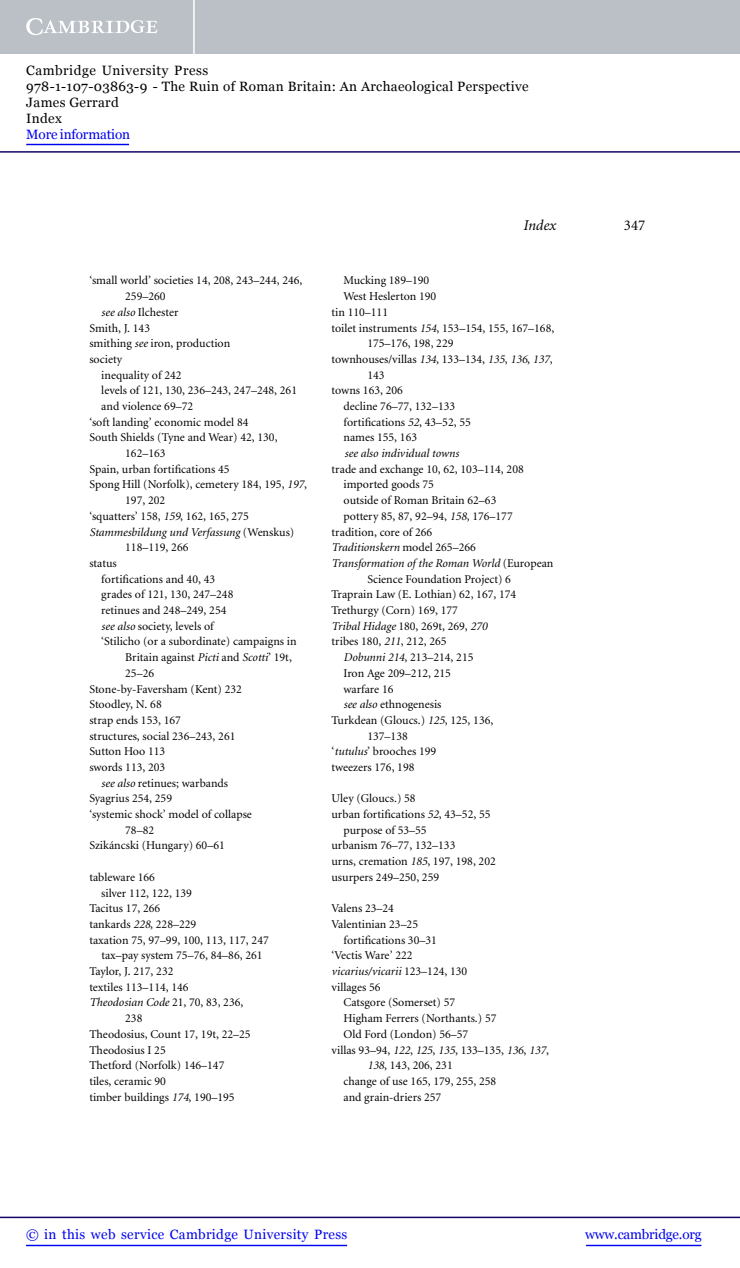
<style>
.page{position:relative;width:740px;height:1268px;background:#fff}
.page>*{position:absolute;margin:0;border:0;box-sizing:border-box;transform-origin:0 0}
.t1{font:italic 15px "Minion";color:#000}
.t2{font:15px "Minion";color:#000}
.t3{font:13.5px/16.2px "Georgia";letter-spacing:.025em;color:#000}
.t4{font:13.5px "Georgia";letter-spacing:.025em;color:#0000f1}
.t5{font:13.5px "Georgia";letter-spacing:-.015em;color:#0000f1}
.t6{font:13.5px "Georgia";letter-spacing:-.01em;color:#0000f1}
.t7{font:12px "Minion";color:#000}
.t8{font:italic 12px "Minion";color:#000}
.s1{font-style:italic}
.s2{font-style:normal}
</style>
<div class="page">
<div style="left:0;top:0;width:740px;height:54px;background:#bac0c6"></div>
<svg style="left:26px;top:18px;width:132px;height:17px"></svg>
<hr style="left:193px;top:0;width:2px;height:54px;background:#fff">
<hr style="left:0;top:151px;width:740px;height:2px;background:#150666">
<hr style="left:586px;top:1244px;width:115px;height:2px;background:#0000f1">
<hr style="left:0;top:1216px;width:740px;height:2px;background:#150666">
<hr style="left:26px;top:1244px;width:321px;height:2px;background:#0000f1">
<hr style="left:26px;top:144px;width:103px;height:1px;background:#0000f1">
<p class="t3" style="left:26px;top:62px;width:504px">Cambridge University Press<br>978-1-107-03863-9 - The Ruin of Roman Britain: An Archaeological Perspective<br>James Gerrard<br>Index</p>
<p class="t6" style="left:26px;top:127px;width:105px">More information</p>
<p class="t7" style="left:89px;top:276px;width:215px">‘small world’ societies 14, 208, 243–244, 246,</p>
<p class="t7" style="left:125px;top:292px;width:42px">259–260</p>
<p class="t7" style="left:101px;top:307px;width:79px"><span class="s1">see also</span> Ilchester</p>
<p class="t7" style="left:89px;top:323px;width:62px">Smith, J. 143</p>
<p class="t7" style="left:89px;top:339px;width:142px">smithing <span class="s1">see</span> iron, production</p>
<p class="t7" style="left:89px;top:354px;width:34px">society</p>
<p class="t7" style="left:101px;top:370px;width:82px">inequality of 242</p>
<p class="t7" style="left:101px;top:386px;width:197px">levels of 121, 130, 236–243, 247–248, 261</p>
<p class="t7" style="left:101px;top:401px;width:93px">and violence 69–72</p>
<p class="t7" style="left:89px;top:417px;width:161px">‘soft landing’ economic model 84</p>
<p class="t7" style="left:89px;top:433px;width:190px">South Shields (Tyne and Wear) 42, 130,</p>
<p class="t7" style="left:125px;top:448px;width:42px">162–163</p>
<p class="t7" style="left:89px;top:464px;width:142px">Spain, urban fortifications 45</p>
<p class="t7" style="left:89px;top:480px;width:219px">Spong Hill (Norfolk), cemetery 184, 195, <span class="s1">197</span>,</p>
<p class="t7" style="left:125px;top:496px;width:42px">197, 202</p>
<p class="t7" style="left:89px;top:511px;width:161px">‘squatters’ 158, <span class="s1">159</span>, 162, 165, 275</p>
<p class="t8" style="left:89px;top:527px;width:206px">Stammesbildung und Verfassung <span class="s2">(Wenskus)</span></p>
<p class="t7" style="left:125px;top:543px;width:65px">118–119, 266</p>
<p class="t7" style="left:89px;top:558px;width:29px">status</p>
<p class="t7" style="left:101px;top:574px;width:115px">fortifications and 40, 43</p>
<p class="t7" style="left:101px;top:590px;width:134px">grades of 121, 130, 247–248</p>
<p class="t7" style="left:101px;top:605px;width:127px">retinues and 248–249, 254</p>
<p class="t7" style="left:101px;top:621px;width:114px"><span class="s1">see also</span> society, levels of</p>
<p class="t7" style="left:101px;top:637px;width:197px">‘Stilicho (or a subordinate) campaigns in</p>
<p class="t7" style="left:125px;top:652px;width:168px">Britain against <span class="s1">Picti</span> and <span class="s1">Scotti</span>’ 19t,</p>
<p class="t7" style="left:125px;top:668px;width:30px">25–26</p>
<p class="t7" style="left:89px;top:684px;width:154px">Stone-by-Faversham (Kent) 232</p>
<p class="t7" style="left:89px;top:699px;width:74px">Stoodley, N. 68</p>
<p class="t7" style="left:89px;top:715px;width:93px">strap ends 153, 167</p>
<p class="t7" style="left:89px;top:731px;width:148px">structures, social 236–243, 261</p>
<p class="t7" style="left:89px;top:747px;width:77px">Sutton Hoo 113</p>
<p class="t7" style="left:89px;top:762px;width:77px">swords 113, 203</p>
<p class="t7" style="left:101px;top:778px;width:128px"><span class="s1">see also</span> retinues; warbands</p>
<p class="t7" style="left:89px;top:794px;width:84px">Syagrius 254, 259</p>
<p class="t7" style="left:89px;top:809px;width:164px">‘systemic shock’ model of collapse</p>
<p class="t7" style="left:125px;top:825px;width:30px">78–82</p>
<p class="t7" style="left:89px;top:841px;width:137px">Szikancski (Hungary) 60–61</p>
<p class="t7" style="left:110px;top:841px;width:5px">´</p>
<p class="t7" style="left:89px;top:872px;width:67px">tableware 166</p>
<p class="t7" style="left:101px;top:888px;width:92px">silver 112, 122, 139</p>
<p class="t7" style="left:89px;top:903px;width:72px">Tacitus 17, 266</p>
<p class="t7" style="left:89px;top:919px;width:108px">tankards <span class="s1">228</span>, 228–229</p>
<p class="t7" style="left:89px;top:935px;width:181px">taxation 75, 97–99, 100, 113, 117, 247</p>
<p class="t7" style="left:101px;top:951px;width:163px">tax–pay system 75–76, 84–86, 261</p>
<p class="t7" style="left:89px;top:966px;width:86px">Taylor, J. 217, 232</p>
<p class="t7" style="left:89px;top:982px;width:101px">textiles 113–114, 146</p>
<p class="t8" style="left:89px;top:998px;width:155px">Theodosian Code <span class="s2">21, 70, 83, 236,</span></p>
<p class="t7" style="left:125px;top:1013px;width:19px">238</p>
<p class="t7" style="left:89px;top:1029px;width:163px">Theodosius, Count 17, 19t, 22–25</p>
<p class="t7" style="left:89px;top:1045px;width:78px">Theodosius I 25</p>
<p class="t7" style="left:89px;top:1060px;width:137px">Thetford (Norfolk) 146–147</p>
<p class="t7" style="left:89px;top:1076px;width:78px">tiles, ceramic 90</p>
<p class="t7" style="left:89px;top:1092px;width:147px">timber buildings <span class="s1">174</span>, 190–195</p>
<p class="t1" style="left:523px;top:220px;width:34px">Index</p>
<p class="t2" style="left:624px;top:220px;width:23px">347</p>
<p class="t7" style="left:343px;top:276px;width:87px">Mucking 189–190</p>
<p class="t7" style="left:343px;top:292px;width:94px">West Heslerton 190</p>
<p class="t7" style="left:331px;top:307px;width:58px">tin 110–111</p>
<p class="t7" style="left:331px;top:323px;width:224px">toilet instruments <span class="s1">154</span>, 153–154, 155, 167–168,</p>
<p class="t7" style="left:367px;top:339px;width:88px">175–176, 198, 229</p>
<p class="t7" style="left:331px;top:354px;width:223px">townhouses/villas <span class="s1">134</span>, 133–134, <span class="s1">135</span>, <span class="s1">136</span>, <span class="s1">137</span>,</p>
<p class="t7" style="left:367px;top:370px;width:19px">143</p>
<p class="t7" style="left:331px;top:386px;width:73px">towns 163, 206</p>
<p class="t7" style="left:343px;top:401px;width:113px">decline 76–77, 132–133</p>
<p class="t7" style="left:343px;top:417px;width:129px">fortifications <span class="s1">52</span>, 43–52, 55</p>
<p class="t7" style="left:343px;top:433px;width:75px">names 155, 163</p>
<p class="t8" style="left:344px;top:448px;width:116px">see also individual towns</p>
<p class="t7" style="left:331px;top:464px;width:194px">trade and exchange 10, 62, 103–114, 208</p>
<p class="t7" style="left:343px;top:480px;width:92px">imported goods 75</p>
<p class="t7" style="left:343px;top:496px;width:154px">outside of Roman Britain 62–63</p>
<p class="t7" style="left:343px;top:511px;width:171px">pottery 85, 87, 92–94, <span class="s1">158</span>, 176–177</p>
<p class="t7" style="left:331px;top:527px;width:102px">tradition, core of 266</p>
<p class="t8" style="left:331px;top:543px;width:146px">Traditionskern <span class="s2">model 265–266</span></p>
<p class="t8" style="left:331px;top:558px;width:223px">Transformation of the Roman World <span class="s2">(European</span></p>
<p class="t7" style="left:367px;top:574px;width:145px">Science Foundation Project) 6</p>
<p class="t7" style="left:331px;top:590px;width:186px">Traprain Law (E. Lothian) 62, 167, 174</p>
<p class="t7" style="left:331px;top:605px;width:128px">Trethurgy (Corn) 169, 177</p>
<p class="t8" style="left:331px;top:621px;width:157px">Tribal Hidage <span class="s2">180, 269t, 269,</span> 270</p>
<p class="t7" style="left:331px;top:637px;width:117px">tribes 180, <span class="s1">211</span>, 212, 265</p>
<p class="t7" style="left:343px;top:652px;width:131px"><span class="s1">Dobunni 214</span>, 213–214, 215</p>
<p class="t7" style="left:343px;top:668px;width:109px">Iron Age 209–212, 215</p>
<p class="t7" style="left:343px;top:684px;width:51px">warfare 16</p>
<p class="t7" style="left:343px;top:699px;width:100px"><span class="s1">see also</span> ethnogenesis</p>
<p class="t7" style="left:331px;top:715px;width:163px">Turkdean (Gloucs.) <span class="s1">125</span>, 125, 136,</p>
<p class="t7" style="left:367px;top:731px;width:42px">137–138</p>
<p class="t7" style="left:331px;top:747px;width:106px">‘<span class="s1">tutulus</span>’ brooches 199</p>
<p class="t7" style="left:331px;top:762px;width:84px">tweezers 176, 198</p>
<p class="t7" style="left:331px;top:794px;width:86px">Uley (Gloucs.) 58</p>
<p class="t7" style="left:331px;top:809px;width:160px">urban fortifications <span class="s1">52</span>, 43–52, 55</p>
<p class="t7" style="left:343px;top:825px;width:85px">purpose of 53–55</p>
<p class="t7" style="left:331px;top:841px;width:125px">urbanism 76–77, 132–133</p>
<p class="t7" style="left:331px;top:856px;width:166px">urns, cremation <span class="s1">185</span>, 197, 198, 202</p>
<p class="t7" style="left:331px;top:872px;width:109px">usurpers 249–250, 259</p>
<p class="t7" style="left:331px;top:903px;width:64px">Valens 23–24</p>
<p class="t7" style="left:331px;top:919px;width:88px">Valentinian 23–25</p>
<p class="t7" style="left:343px;top:935px;width:95px">fortifications 30–31</p>
<p class="t7" style="left:331px;top:951px;width:83px">‘Vectis Ware’ 222</p>
<p class="t8" style="left:331px;top:966px;width:137px">vicarius/vicarii <span class="s2">123–124, 130</span></p>
<p class="t7" style="left:331px;top:982px;width:51px">villages 56</p>
<p class="t7" style="left:343px;top:998px;width:113px">Catsgore (Somerset) 57</p>
<p class="t7" style="left:343px;top:1013px;width:154px">Higham Ferrers (Northants.) 57</p>
<p class="t7" style="left:343px;top:1029px;width:126px">Old Ford (London) 56–57</p>
<p class="t7" style="left:331px;top:1045px;width:219px">villas 93–94, <span class="s1">122</span>, <span class="s1">125</span>, <span class="s1">135</span>, 133–135, <span class="s1">136</span>, <span class="s1">137</span>,</p>
<p class="t7" style="left:367px;top:1060px;width:87px"><span class="s1">138</span>, 143, 206, 231</p>
<p class="t7" style="left:343px;top:1076px;width:154px">change of use 165, 179, 255, 258</p>
<p class="t7" style="left:343px;top:1092px;width:99px">and grain-driers 257</p>
<p class="t4" style="left:26px;top:1226px;width:323px">© in this web service Cambridge University Press</p>
<p class="t5" style="left:585px;top:1226px;width:118px">www.cambridge.org</p>
</div>
